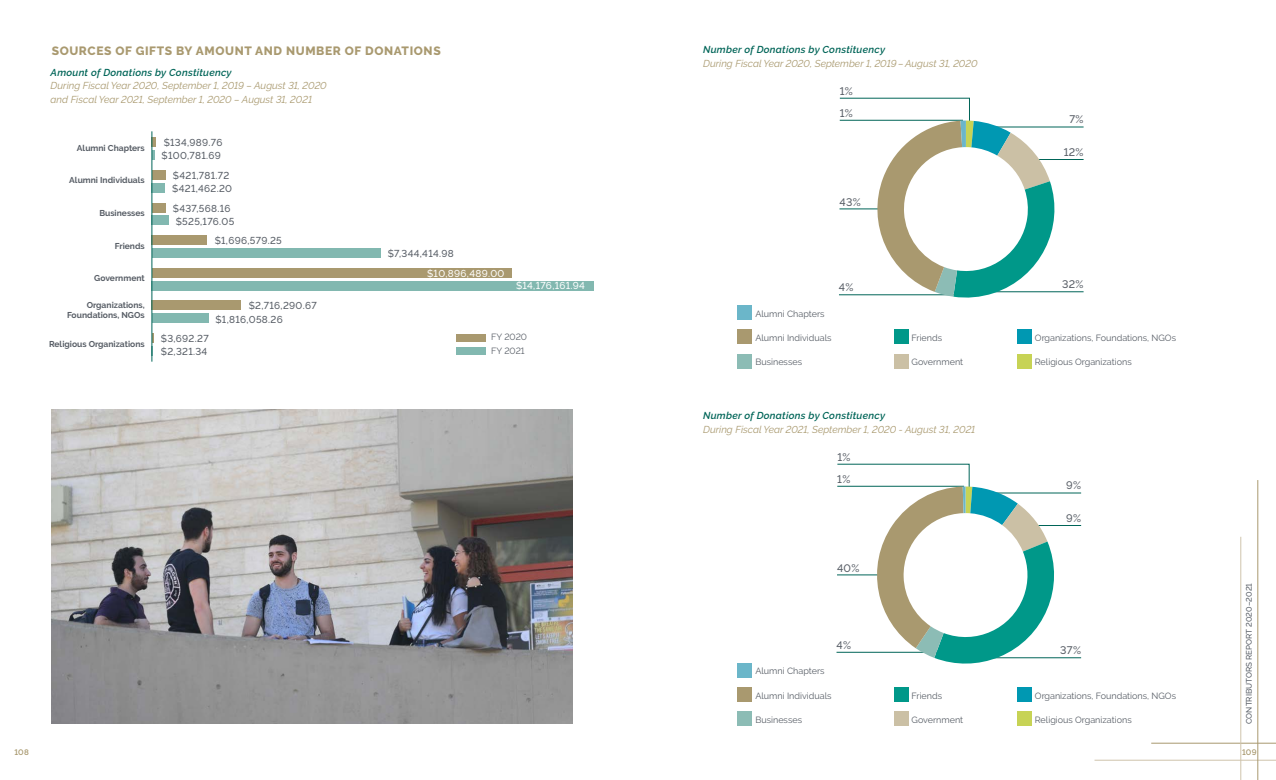
<style>
.page{position:relative;width:1276px;height:780px;background:#fff}
.page>*{position:absolute;margin:0;border:0;box-sizing:border-box;transform-origin:0 0}
.t1{font:800 12px "Raleway";letter-spacing:.05em;color:#a9996f}
.t2{font:500 10.9px "Raleway";letter-spacing:.03em;color:#585e66}
.t3{font:italic 10px/13.8px "Raleway";color:#a9996f}
.t4{font:500 10px/13.2px "Raleway";letter-spacing:.03em;color:#585e66}
.t5{font:italic 600 10px "Raleway";letter-spacing:.025em;color:#006558}
.t6{font:500 10px "Raleway";letter-spacing:.03em;color:#fff}
.t7{font:9px/13.5px "Raleway";color:#585e66}
.t8{font:700 8.5px/10px "Raleway";color:#585e66;text-align:right}
.t9{font:500 8px "Raleway";color:#585e66}
.t10{font:600 8px "Raleway";letter-spacing:.025em;color:#a9996f}
</style>
<div class="page">
<hr style="left:1151px;top:742px;width:125px;height:1px;background:#a9996f">
<hr style="left:1094px;top:760px;width:182px;height:1px;background:#cfc4ac">
<hr style="left:1257px;top:480px;width:1px;height:300px;background:#a9996f">
<hr style="left:1240px;top:536px;width:1px;height:244px;background:#cfc4ac">
<div style="left:738px;top:354px;width:14px;height:14px;background:#8cbcb5"></div>
<div style="left:738px;top:711px;width:14px;height:14px;background:#8cbcb5"></div>
<div style="left:152px;top:235px;width:55px;height:10px;background:#a9996f"></div>
<div style="left:152px;top:248px;width:229px;height:10px;background:#82b8b0"></div>
<div style="left:152px;top:268px;width:359px;height:10px;background:#a9996f"></div>
<div style="left:152px;top:280px;width:442px;height:10px;background:#82b8b0"></div>
<div style="left:152px;top:300px;width:89px;height:10px;background:#a9996f"></div>
<div style="left:152px;top:313px;width:56px;height:10px;background:#82b8b0"></div>
<div style="left:152px;top:202px;width:13px;height:10px;background:#a9996f"></div>
<div style="left:152px;top:215px;width:17px;height:10px;background:#82b8b0"></div>
<hr style="left:152px;top:137px;width:4px;height:10px;background:#a9996f">
<div style="left:152px;top:170px;width:13px;height:10px;background:#a9996f"></div>
<div style="left:152px;top:183px;width:13px;height:9px;background:#82b8b0"></div>
<div style="left:1017px;top:354px;width:14px;height:14px;background:#c7d355"></div>
<div style="left:1017px;top:711px;width:14px;height:14px;background:#c7d355"></div>
<div style="left:894px;top:330px;width:14px;height:14px;background:#009889"></div>
<div style="left:894px;top:687px;width:14px;height:14px;background:#009889"></div>
<div style="left:894px;top:354px;width:14px;height:14px;background:#cbc0a5"></div>
<div style="left:894px;top:711px;width:14px;height:14px;background:#cbc0a5"></div>
<hr style="left:975px;top:291px;width:108px;height:1px;background:#006558">
<hr style="left:972px;top:657px;width:109px;height:1px;background:#006558">
<hr style="left:1024px;top:159px;width:59px;height:1px;background:#006558">
<hr style="left:1022px;top:525px;width:59px;height:1px;background:#006558">
<hr style="left:987px;top:127px;width:96px;height:1px;background:#006558">
<hr style="left:985px;top:493px;width:96px;height:1px;background:#006558">
<hr style="left:836px;top:652px;width:115px;height:1px;background:#006558">
<hr style="left:152px;top:131px;width:1px;height:230px;background:#006558">
<div style="left:738px;top:330px;width:14px;height:14px;background:#a9996f"></div>
<div style="left:738px;top:687px;width:14px;height:14px;background:#a9996f"></div>
<div style="left:1017px;top:330px;width:14px;height:14px;background:#0098b2"></div>
<div style="left:1017px;top:687px;width:14px;height:14px;background:#0098b2"></div>
<div style="left:738px;top:305px;width:14px;height:14px;background:#6bb6c9"></div>
<div style="left:738px;top:663px;width:14px;height:14px;background:#6bb6c9"></div>
<div style="left:456px;top:334px;width:29px;height:7px;background:#a9996f"></div>
<div style="left:456px;top:347px;width:29px;height:8px;background:#82b8b0"></div>
<svg style="left:839px;top:98px;width:226px;height:200px"></svg>
<svg style="left:837px;top:464px;width:229px;height:200px"></svg>
<img style="left:51px;top:409px;width:522px;height:314px">
<h1 class="t1" style="left:52px;top:44px;width:390px">SOURCES OF GIFTS BY AMOUNT AND NUMBER OF DONATIONS</h1>
<p class="t5" style="left:51px;top:66px;width:183px">Amount of Donations by Constituency</p>
<p class="t3" style="left:51px;top:79px;width:278px">During Fiscal Year 2020, September 1, 2019 – August 31, 2020 and Fiscal Year 2021, September 1, 2020 – August 31, 2021</p>
<p class="t8" style="left:77px;top:143px;width:69px">Alumni Chapters</p>
<p class="t8" style="left:69px;top:175px;width:77px">Alumni Individuals</p>
<p class="t8" style="left:99px;top:208px;width:47px">Businesses</p>
<p class="t8" style="left:115px;top:241px;width:31px">Friends</p>
<p class="t8" style="left:94px;top:273px;width:52px">Government</p>
<p class="t8" style="left:67px;top:300px;width:79px">Organizations,<br>Foundations, NGOs</p>
<p class="t8" style="left:49px;top:339px;width:97px">Religious Organizations</p>
<p class="t4" style="left:162px;top:136px;width:62px">$134,989.76 $100,781.69</p>
<p class="t4" style="left:172px;top:169px;width:61px">$421,781.72 $421,462.20</p>
<p class="t4" style="left:173px;top:201px;width:63px">$437,568.16 $525,176.05</p>
<p class="t4" style="left:215px;top:234px;width:69px">$1,696,579.25</p>
<p class="t4" style="left:215px;top:299px;width:103px;text-indent:33px">$2,716,290.67 $1,816,058.26</p>
<p class="t4" style="left:161px;top:332px;width:49px">$3,692.27 $2,321.34</p>
<p class="t4" style="left:388px;top:247px;width:68px">$7,344,414.98</p>
<p class="t6" style="left:427px;top:267px;width:79px">$10,896,489.00</p>
<p class="t6" style="left:516px;top:280px;width:70px">$14,176,161.94</p>
<p class="t7" style="left:491px;top:330px;width:37px">FY 2020<br>FY 2021</p>
<p class="t5" style="left:703px;top:43px;width:183px">Number of Donations by Constituency</p>
<p class="t3" style="left:703px;top:56px;width:276px">During Fiscal Year 2020, September 1, 2019 – August 31, 2020</p>
<p class="t2" style="left:840px;top:84px;width:15px">1%</p>
<p class="t2" style="left:839px;top:107px;width:15px">1%</p>
<p class="t2" style="left:839px;top:195px;width:23px">43%</p>
<p class="t7" style="left:755px;top:307px;width:71px">Alumni Chapters</p>
<p class="t7" style="left:755px;top:331px;width:78px">Alumni Individuals</p>
<p class="t7" style="left:755px;top:355px;width:48px">Businesses</p>
<p class="t2" style="left:839px;top:281px;width:16px">4%</p>
<p class="t7" style="left:911px;top:331px;width:32px">Friends</p>
<p class="t7" style="left:911px;top:355px;width:53px">Government</p>
<p class="t5" style="left:703px;top:409px;width:183px">Number of Donations by Constituency</p>
<p class="t3" style="left:703px;top:422px;width:273px">During Fiscal Year 2021, September 1, 2020 - August 31, 2021</p>
<p class="t2" style="left:837px;top:450px;width:15px">1%</p>
<p class="t2" style="left:837px;top:472px;width:15px">1%</p>
<p class="t2" style="left:837px;top:561px;width:24px">40%</p>
<p class="t7" style="left:755px;top:664px;width:71px">Alumni Chapters</p>
<p class="t2" style="left:836px;top:638px;width:16px">4%</p>
<p class="t7" style="left:755px;top:688px;width:78px">Alumni Individuals</p>
<p class="t7" style="left:755px;top:713px;width:48px">Businesses</p>
<p class="t7" style="left:911px;top:688px;width:32px">Friends</p>
<p class="t7" style="left:911px;top:713px;width:53px">Government</p>
<p class="t2" style="left:1069px;top:113px;width:16px">7%</p>
<p class="t2" style="left:1063px;top:146px;width:21px">12%</p>
<p class="t2" style="left:1062px;top:278px;width:23px">32%</p>
<p class="t7" style="left:1035px;top:331px;width:143px">Organizations, Foundations, NGOs</p>
<p class="t7" style="left:1035px;top:355px;width:98px">Religious Organizations</p>
<p class="t2" style="left:1066px;top:479px;width:16px">9%</p>
<p class="t2" style="left:1066px;top:511px;width:16px">9%</p>
<p class="t2" style="left:1060px;top:644px;width:22px">37%</p>
<p class="t7" style="left:1035px;top:688px;width:143px">Organizations, Foundations, NGOs</p>
<p class="t7" style="left:1035px;top:713px;width:98px">Religious Organizations</p>
<p class="t9" style="left:1244px;top:724px;width:142px;rotate:-90deg">CONTRIBUTORS REPORT 2020–2021</p>
<p class="t10" style="left:14px;top:747px;width:16px">108</p>
<p class="t10" style="left:1242px;top:747px;width:16px">109</p>
</div>
